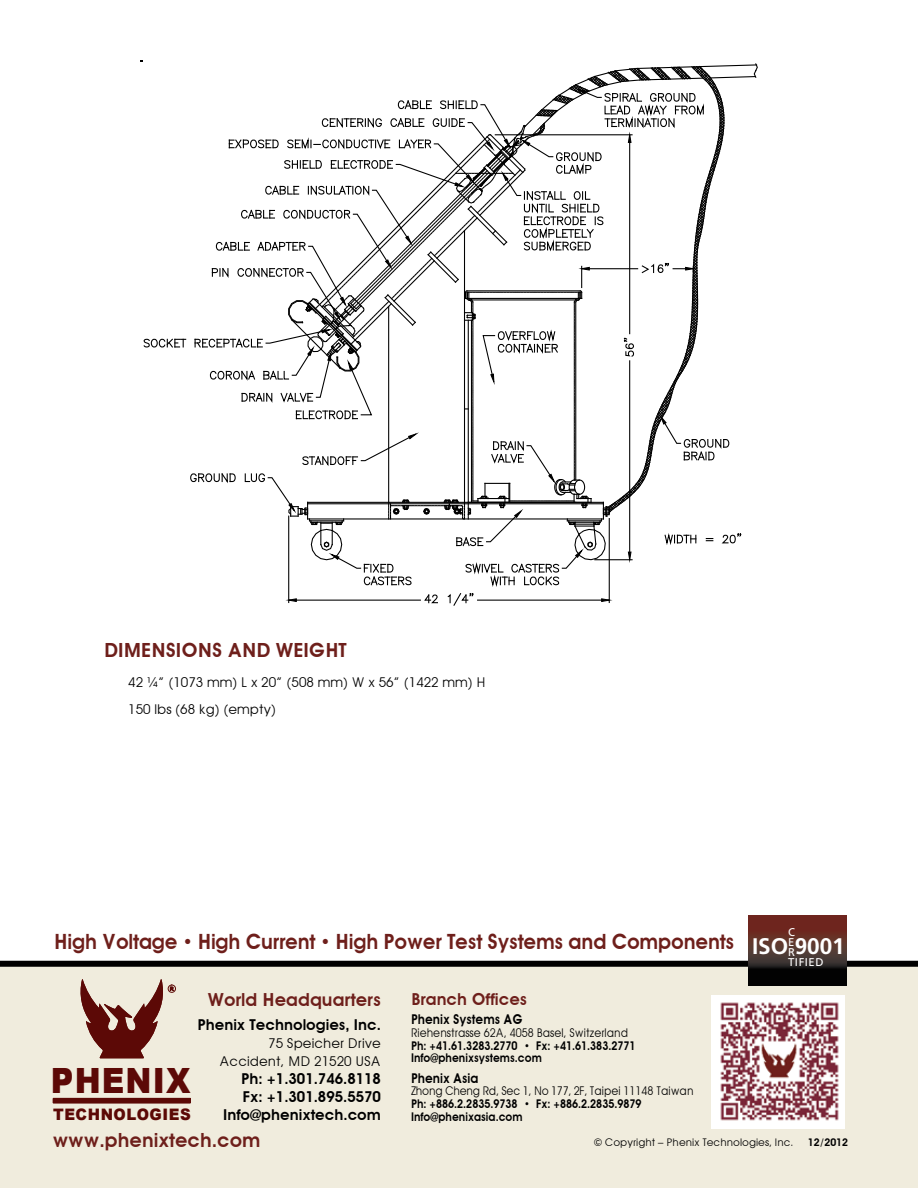
<style>
.page{position:relative;width:918px;height:1188px;background:#fff}
.page>*{position:absolute;margin:0;border:0;box-sizing:border-box;transform-origin:0 0}
.t1{font:900 34.8px "Arial";letter-spacing:.035em;color:#5c0906;scale:.9 1}
.t2{font:700 22.5px "Frutiger";color:#fff}
.t3{font:600 21px "Avant Garde";letter-spacing:-.01em;color:#6e1f1b;scale:.95 1}
.t4{font:600 19.5px "Avant Garde";color:#6e1f1b}
.t5{font:600 18px "Avant Garde";color:#6e1f1b}
.t6{font:600 16.5px "Avant Garde";color:#6e1f1b}
.t7{font:900 15.75px "Arial";letter-spacing:.035em;color:#5c0906;scale:.94 1}
.t8{font:600 15px/18px "Avant Garde";color:#000;text-align:right}
.t9{font:13.5px/18px "Avant Garde";color:#000;text-align:right}
.t10{font:600 13.5px "Avant Garde";color:#000;scale:.9 1}
.t11{font:600 12px/12.8px "Avant Garde";color:#000;scale:.9 1}
.t12{font:12px "Avant Garde";letter-spacing:-.025em;color:#000;scale:.9 1}
.t13{font:12px "Avant Garde";color:#000;scale:.9 1}
.t14{font:11.25px/10.2px "Frutiger";letter-spacing:.05em;color:#fff}
.t15{font:10.5px "Avant Garde";color:#000}
.t16{font:600 10.5px "Avant Garde";color:#000}
</style>
<div class="page">
<div style="left:0;top:962px;width:918px;height:226px;background:#f0ecdd"></div>
<div style="left:0;top:961px;width:918px;height:6px;background:#000"></div>
<div style="left:168px;top:985px;width:8px;height:8px;border:1px solid #5c0906;border-radius:50%"></div>
<svg style="left:80px;top:979px;width:94px;height:79px"></svg>
<div style="left:53px;top:1098px;width:137px;height:5px;background:#5c0906"></div>
<svg style="left:749px;top:916px;width:97px;height:70px;background:#43241e"></svg>
<div style="left:712px;top:995px;width:133px;height:134px;background:#fff"></div>
<img style="left:720px;top:1002px;width:119px;height:119px">
<svg style="left:141px;top:60px;width:617px;height:546px"></svg>
<h3 class="t4" style="left:105px;top:639px;width:244px">DIMENSIONS AND WEIGHT</h3>
<p class="t9" style="left:128px;top:669px;width:359px;line-height:27px;text-align:left">42 ¼” (1073 mm) L x 20” (508 mm) W x 56” (1422 mm) H<br>150 lbs (68 kg) (empty)</p>
<h3 class="t3" style="left:54px;top:929px;width:717px">High Voltage • High Current • High Power Test Systems and Components</h3>
<h3 class="t5" style="left:208px;top:988px;width:175px">World Headquarters</h3>
<p class="t8" style="left:197px;top:1015px;width:185px">Phenix Technologies, Inc.</p>
<p class="t9" style="left:220px;top:1034px;width:163px">75 Speicher Drive<br>Accident, MD 21520 USA</p>
<p class="t8" style="left:223px;top:1069px;width:159px">Ph: +1.301.746.8118<br>Fx: +1.301.895.5570<br>Info@phenixtech.com</p>
<h1 class="t1" style="left:51px;top:1061px;width:157px">PHENIX</h1>
<h3 class="t7" style="left:53px;top:1106px;width:148px">TECHNOLOGIES</h3>
<h3 class="t6" style="left:411px;top:990px;width:118px">Branch Offices</h3>
<p class="t10" style="left:411px;top:1011px;width:126px">Phenix Systems AG</p>
<p class="t13" style="left:411px;top:1025px;width:243px">Riehenstrasse 62A, 4058 Basel, Switzerland</p>
<p class="t11" style="left:411px;top:1039px;width:251px">Ph: +41.61.3283.2770 • Fx: +41.61.383.2771<br>Info@phenixsystems.com</p>
<p class="t10" style="left:411px;top:1070px;width:77px">Phenix Asia</p>
<p class="t12" style="left:411px;top:1084px;width:316px">Zhong Cheng Rd, Sec 1, No 177, 2F, Taipei 11148 Taiwan</p>
<p class="t11" style="left:411px;top:1097px;width:258px">Ph: +886.2.2835.9738 • Fx: +886.2.2835.9879<br>Info@phenixasia.com</p>
<p class="t14" style="left:788px;top:927px;width:37px">C<br>E<br>R<br>TIFIED</p>
<h2 class="t2" style="left:752px;top:933px;width:94px">ISO 9001</h2>
<h3 class="t4" style="left:53px;top:1128px;width:209px">www.phenixtech.com</h3>
<p class="t15" style="left:594px;top:1136px;width:201px">© Copyright – Phenix Technologies, Inc.</p>
<p class="t16" style="left:808px;top:1136px;width:42px">12/2012</p>
</div>
